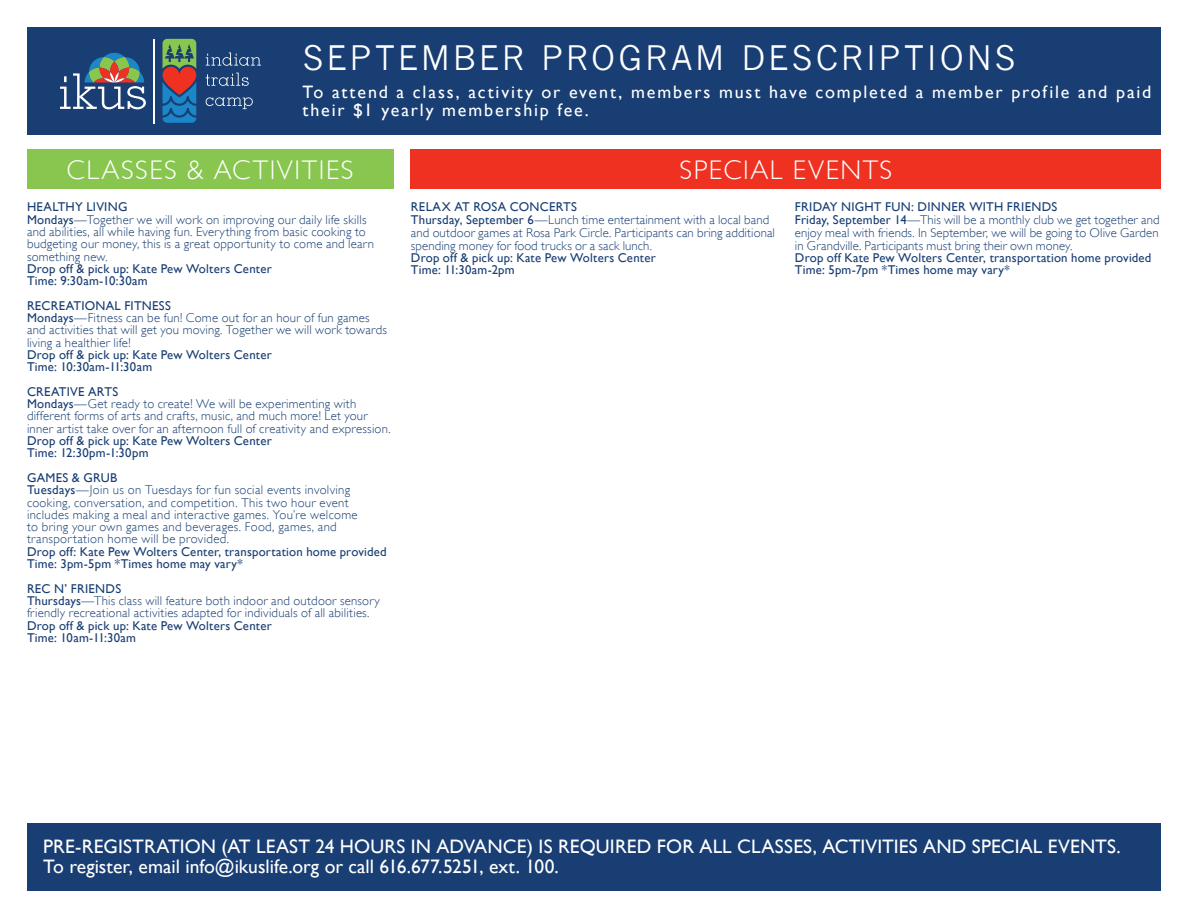
<style>
.page{position:relative;width:1188px;height:918px;background:#fff}
.page>*{position:absolute;margin:0;border:0;box-sizing:border-box;transform-origin:0 0}
.t1{font:33px "News Gothic";letter-spacing:.08em;color:#fff}
.t2{font:300 27px "Gill Sans";letter-spacing:.055em;color:#fff}
.t3{font:19.5px/19.5px "Gill Sans";letter-spacing:.005em;color:#fff}
.t4{font:18px/18px "Gill Sans";letter-spacing:.1em;color:#fff}
.t5{font:300 12.75px/12.3px "Gill Sans";letter-spacing:.02em;color:#183e73}
.t6{font:12.75px "Gill Sans";letter-spacing:.015em;color:#183e73}
.s1{font-weight:400}
</style>
<div class="page">
<div style="left:27px;top:27px;width:1134px;height:108px;background:#183e73"></div>
<div style="left:104px;top:53px;width:21px;height:8px;background:#1b87c9;border-radius:50%"></div>
<svg style="left:60px;top:57px;width:86px;height:52px"></svg>
<hr style="left:153px;top:39px;width:2px;height:84px;background:#fff">
<svg style="left:206px;top:52px;width:55px;height:14px"></svg>
<svg style="left:206px;top:73px;width:43px;height:13px"></svg>
<svg style="left:206px;top:97px;width:47px;height:12px"></svg>
<svg style="left:163px;top:39px;width:33px;height:84px"></svg>
<div style="left:27px;top:823px;width:1134px;height:68px;background:#183e73"></div>
<div style="left:27px;top:149px;width:366px;height:40px;background:#89c64f"></div>
<div style="left:411px;top:149px;width:750px;height:40px;background:#ef3122"></div>
<p class="t1" style="left:302px;top:39px;width:715px">SEPTEMBER PROGRAM DESCRIPTIONS</p>
<p class="t4" style="left:302px;top:83px;width:850px">To attend a class, activity or event, members must have completed a member profile and paid their $1 yearly membership fee.</p>
<p class="t2" style="left:67px;top:154px;width:199px">Classes &amp; activiti</p>
<p class="t2" style="left:326px;top:154px;width:29px">es</p>
<p class="t6" style="left:27px;top:200px;width:86px">healthy living</p>
<p class="t5" style="left:27px;top:213px;width:349px"><span class="s1">Mondays</span>—Together we will work on improving our daily life skills and abilities, all while having fun. Everything from basic cooking to budgeting our money, this is a great opportunity to come and learn something new.</p>
<p class="t6" style="left:27px;top:261px;width:246px">Drop off &amp; pick up: Kate Pew Wolters Center</p>
<p class="t6" style="left:27px;top:273px;width:122px">Time: 9:30am-10:30am</p>
<p class="t6" style="left:27px;top:298px;width:33px">recreationa</p>
<p class="t6" style="left:115px;top:298px;width:18px">l fitness</p>
<p class="t5" style="left:27px;top:312px;width:362px"><span class="s1">Mondays</span>—Fitness can be fun! Come out for an hour of fun games and activities that will get you moving. Together we will work towards living a healthier life!</p>
<p class="t6" style="left:27px;top:347px;width:246px">Drop off &amp; pick up: Kate Pew Wolters Center</p>
<p class="t6" style="left:27px;top:359px;width:127px">Time: 10:30am-11:30am</p>
<p class="t6" style="left:27px;top:384px;width:17px">creati</p>
<p class="t6" style="left:70px;top:384px;width:27px">ve arts</p>
<p class="t5" style="left:27px;top:398px;width:365px"><span class="s1">Mondays</span>—Get ready to create! We will be experimenting with different forms of arts and crafts, music, and much more! Let your inner artist take over for an afternoon full of creativity and expression.</p>
<p class="t6" style="left:27px;top:433px;width:246px">Drop off &amp; pick up: Kate Pew Wolters Center</p>
<p class="t6" style="left:27px;top:446px;width:123px">Time: 12:30pm-1:30pm</p>
<p class="t6" style="left:27px;top:470px;width:19px">Games</p>
<p class="t6" style="left:72px;top:470px;width:47px">&amp; Grub</p>
<p class="t5" style="left:27px;top:484px;width:332px"><span class="s1">Tuesdays</span>—Join us on Tuesdays for fun social events involving cooking, conversation, and competition. This two hour event includes making a meal and interactive games. You’re welcome to bring your own games and beverages. Food, games, and transportation home will be provided.</p>
<p class="t6" style="left:27px;top:544px;width:361px">Drop off: Kate Pew Wolters Center, transportation home provided</p>
<p class="t6" style="left:27px;top:556px;width:217px">Time: 3pm-5pm *Times home may vary*</p>
<p class="t6" style="left:27px;top:581px;width:58px">Rec N’ Frien</p>
<p class="t6" style="left:106px;top:581px;width:16px">ds</p>
<p class="t5" style="left:27px;top:595px;width:354px"><span class="s1">Thursdays</span>—This class will feature both indoor and outdoor sensory friendly recreational activities adapted for individuals of all abilities.</p>
<p class="t6" style="left:27px;top:618px;width:246px">Drop off &amp; pick up: Kate Pew Wolters Center</p>
<p class="t6" style="left:27px;top:630px;width:111px">Time: 10am-11:30am</p>
<p class="t2" style="left:680px;top:154px;width:214px">special events</p>
<p class="t6" style="left:795px;top:200px;width:132px">fri day Night Fun: Dinner</p>
<p class="t6" style="left:969px;top:200px;width:10px">wit</p>
<p class="t6" style="left:994px;top:200px;width:27px">h Frien</p>
<p class="t6" style="left:1042px;top:200px;width:16px">ds</p>
<p class="t5" style="left:795px;top:213px;width:366px;line-height:12.8px;text-align:justify"><span class="s1">Friday, September 14</span>—This will be a monthly club we get together and enjoy meal with friends. In September, we will be going to Olive Garden in Grandville. Participants must bring their own money.</p>
<p class="t6" style="left:795px;top:250px;width:358px">Drop off Kate Pew Wolters Center, transportation home provided</p>
<p class="t6" style="left:795px;top:262px;width:217px">Time: 5pm-7pm *Times home may vary*</p>
<p class="t6" style="left:411px;top:200px;width:80px">Relax at Rosa</p>
<p class="t6" style="left:510px;top:200px;width:48px">concerts</p>
<p class="t5" style="left:411px;top:213px;width:366px;line-height:12.8px"><span class="s1">Thursday, September 6</span>—Lunch time entertainment with a local band and outdoor games at Rosa Park Circle. Participants can bring additional spending money for food trucks or a sack lunch.</p>
<p class="t6" style="left:411px;top:250px;width:246px">Drop off &amp; pick up: Kate Pew Wolters Center</p>
<p class="t6" style="left:411px;top:262px;width:105px">Time: 11:30am-2pm</p>
<p class="t3" style="left:43px;top:837px;width:1079px;text-indent:272px">24 hours in advan ce) IS REQUIRED FOR ALL CLASSES, ACTIVITIES AND SPECIAL EVENTS.<br>To register, email info@ikuslife.org or call 616.677.5251, ext. 100.</p>
<p class="t3" style="left:43px;top:837px;width:235px">PRE-REGISTRATION (at least</p>
</div>
